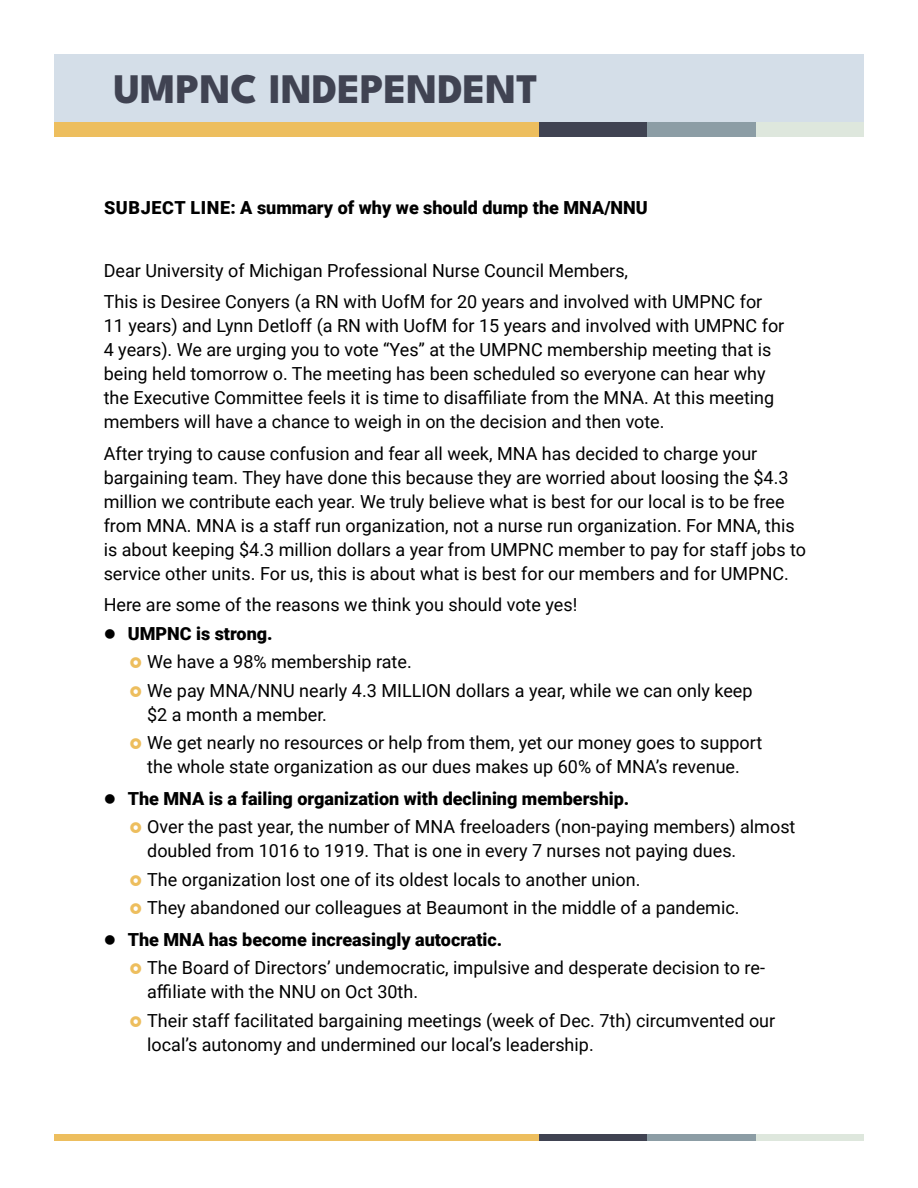
<style>
.page{position:relative;width:918px;height:1188px;background:#fff}
.page>*{position:absolute;margin:0;border:0;box-sizing:border-box;transform-origin:0 0}
.t1{font:800 42px "League Spartan";color:#404352}
.t2{font:18px/24px "Roboto";color:#000}
.t3{font:900 18px "Roboto";color:#000}
</style>
<div class="page">
<div style="left:54px;top:54px;width:810px;height:68px;background:#d4dee8"></div>
<div style="left:54px;top:122px;width:488px;height:15px;background:#edbe5e"></div>
<div style="left:540px;top:122px;width:108px;height:15px;background:#404352"></div>
<div style="left:756px;top:122px;width:108px;height:15px;background:#dee7dd"></div>
<div style="left:647px;top:122px;width:109px;height:15px;background:#8c9da5"></div>
<div style="left:54px;top:1134px;width:488px;height:7px;background:#edbe5e"></div>
<div style="left:540px;top:1134px;width:108px;height:7px;background:#404352"></div>
<div style="left:756px;top:1134px;width:108px;height:7px;background:#dee7dd"></div>
<div style="left:647px;top:1134px;width:109px;height:7px;background:#8c9da5"></div>
<p class="t1" style="left:113px;top:55px;width:426px">UMPNC INDEPENDENT</p>
<p class="t3" style="left:104px;top:195px;width:545px">SUBJECT LINE: A summary of why we should dump the MNA/NNU</p>
<p class="t2" style="left:104px;top:258px;width:526px">Dear University of Michigan Professional Nurse Council Members,</p>
<p class="t2" style="left:104px;top:289px;width:682px">This is Desiree Conyers (a RN with UofM for 20 years and involved with UMPNC for 11 years) and Lynn Detloff (a RN with UofM for 15 years and involved with UMPNC for 4 years). We are urging you to vote “Yes” at the UMPNC membership meeting that is being held tomorrow o. The meeting has been scheduled so everyone can hear why the Executive Committee feels it is time to disaffiliate from the MNA. At this meeting members will have a chance to weigh in on the decision and then vote.</p>
<p class="t2" style="left:104px;top:441px;width:704px">After trying to cause confusion and fear all week, MNA has decided to charge your bargaining team. They have done this because they are worried about loosing the $4.3 million we contribute each year. We truly believe what is best for our local is to be free from MNA. MNA is a staff run organization, not a nurse run organization. For MNA, this is about keeping $4.3 million dollars a year from UMPNC member to pay for staff jobs to service other units. For us, this is about what is best for our members and for UMPNC.</p>
<p class="t2" style="left:104px;top:592px;width:475px">Here are some of the reasons we think you should vote yes!</p>
<p class="t3" style="left:104px;top:621px;width:170px">● UMPNC is strong.</p>
<p class="t2" style="left:147px;top:649px;width:266px">We have a 98% membership rate.</p>
<p class="t2" style="left:147px;top:678px;width:607px">We pay MNA/NNU nearly 4.3 MILLION dollars a year, while we can only keep $2 a month a member.</p>
<p class="t2" style="left:147px;top:730px;width:617px">We get nearly no resources or help from them, yet our money goes to support the whole state organization as our dues makes up 60% of MNA’s revenue.</p>
<p class="t3" style="left:104px;top:786px;width:527px">● The MNA is a failing organization with declining membership.</p>
<p class="t2" style="left:147px;top:814px;width:650px">Over the past year, the number of MNA freeloaders (non-paying members) almost doubled from 1016 to 1919. That is one in every 7 nurses not paying dues.</p>
<p class="t2" style="left:147px;top:867px;width:495px">The organization lost one of its oldest locals to another union.</p>
<p class="t2" style="left:147px;top:895px;width:594px">They abandoned our colleagues at Beaumont in the middle of a pandemic.</p>
<p class="t3" style="left:104px;top:927px;width:400px">● The MNA has become increasingly autocratic.</p>
<p class="t2" style="left:147px;top:955px;width:619px">The Board of Directors’ undemocratic, impulsive and desperate decision to re&shy;affiliate with the NNU on Oct 30th.</p>
<p class="t2" style="left:147px;top:1008px;width:630px">Their staff facilitated bargaining meetings (week of Dec. 7th) circumvented our local’s autonomy and undermined our local’s leadership.</p>
</div>
